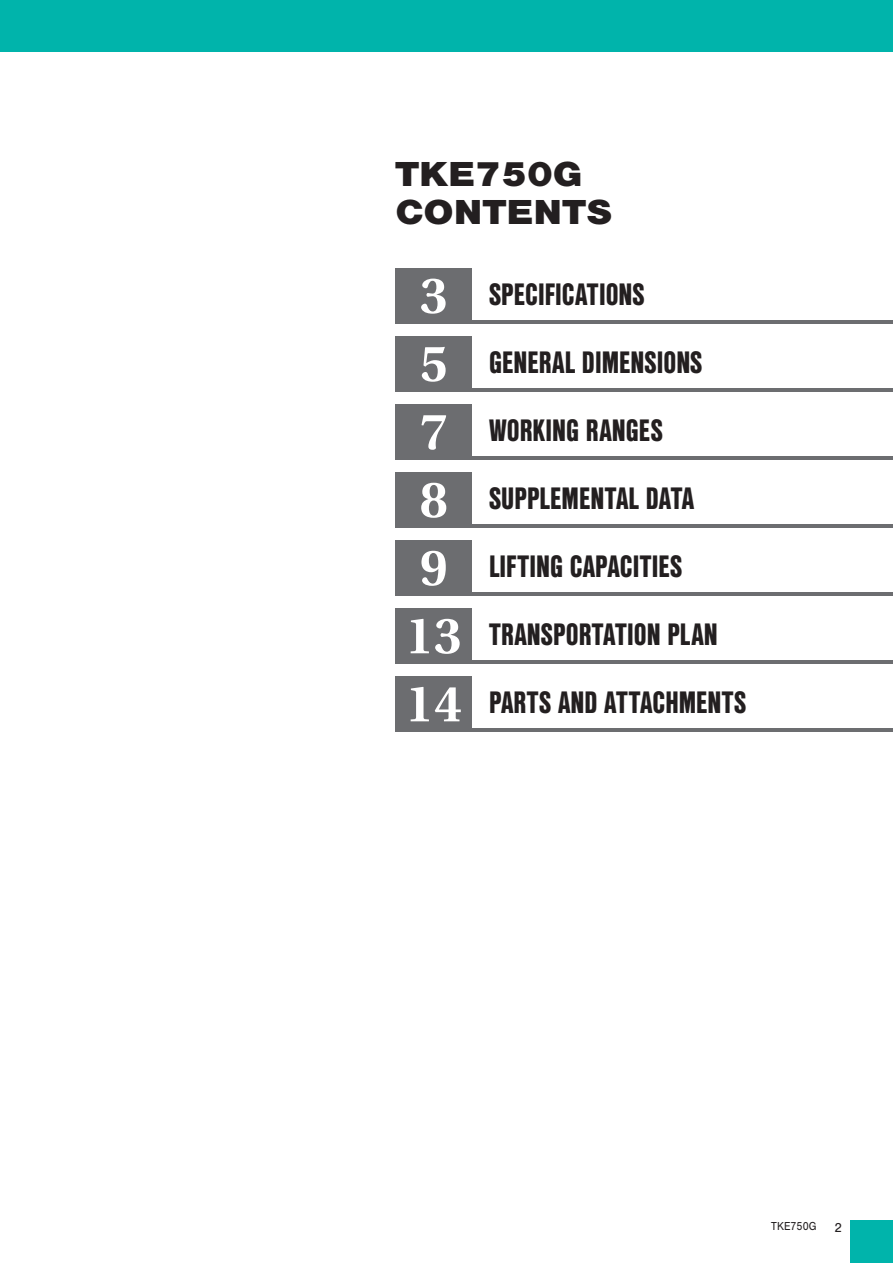
<style>
.page{position:relative;width:893px;height:1263px;background:#fff}
.page>*{position:absolute;margin:0;border:0;box-sizing:border-box;transform-origin:0 0}
.t1{font:900 36px/37.2px "Nimbus San";color:#231f20;scale:1.1 1}
.t2{font:900 30px "Nimbus San Con L";color:#231f20;scale:.89 1}
.t3{font:13.5px "Nimbus San";color:#231f20}
.t4{font:12px "Nimbus San";color:#231f20;scale:.9 1}
.s1{font-family:"Utopia Std";font-weight:600;font-size:54px;color:#fff}
</style>
<div class="page">
<div style="left:0;top:0;width:893px;height:51px;background:#00b4ab"></div>
<div style="left:850px;top:1220px;width:43px;height:43px;background:#00b4ab"></div>
<hr style="left:395px;top:320px;width:498px;height:3px;background:#6c6d70">
<div style="left:395px;top:268px;width:77px;height:55px;background:#6c6d70"></div>
<hr style="left:395px;top:388px;width:498px;height:3px;background:#6c6d70">
<div style="left:395px;top:336px;width:77px;height:55px;background:#6c6d70"></div>
<hr style="left:395px;top:456px;width:498px;height:3px;background:#6c6d70">
<div style="left:395px;top:404px;width:77px;height:55px;background:#6c6d70"></div>
<hr style="left:395px;top:524px;width:498px;height:3px;background:#6c6d70">
<div style="left:395px;top:472px;width:77px;height:55px;background:#6c6d70"></div>
<hr style="left:395px;top:592px;width:498px;height:3px;background:#6c6d70">
<div style="left:395px;top:540px;width:77px;height:55px;background:#6c6d70"></div>
<hr style="left:395px;top:660px;width:498px;height:3px;background:#6c6d70">
<div style="left:395px;top:608px;width:77px;height:55px;background:#6c6d70"></div>
<hr style="left:395px;top:728px;width:498px;height:3px;background:#6c6d70">
<div style="left:395px;top:676px;width:77px;height:55px;background:#6c6d70"></div>
<p class="t1" style="left:395px;top:160px;width:199px">TKE750G<br>CONTENTS</p>
<p class="t2" style="left:420px;top:277px;width:254px"><span class="s1">3</span> SPECIFICATIONS</p>
<p class="t2" style="left:420px;top:345px;width:319px"><span class="s1">5</span> GENERAL DIMENSIONS</p>
<p class="t2" style="left:420px;top:413px;width:275px"><span class="s1">7</span> WORKING RANGES</p>
<p class="t2" style="left:420px;top:481px;width:310px"><span class="s1">8</span> SUPPLEMENTAL DATA</p>
<p class="t2" style="left:420px;top:549px;width:297px"><span class="s1">9</span> LIFTING CAPACITIES</p>
<p class="t2" style="left:406px;top:617px;width:352px"><span class="s1">13</span> TRANSPORTATION PLAN</p>
<p class="t2" style="left:406px;top:685px;width:384px"><span class="s1">14</span> PARTS AND ATTACHMENTS</p>
<p class="t4" style="left:771px;top:1221px;width:52px">TKE750G</p>
<p class="t3" style="left:834px;top:1222px;width:9px">2</p>
</div>
